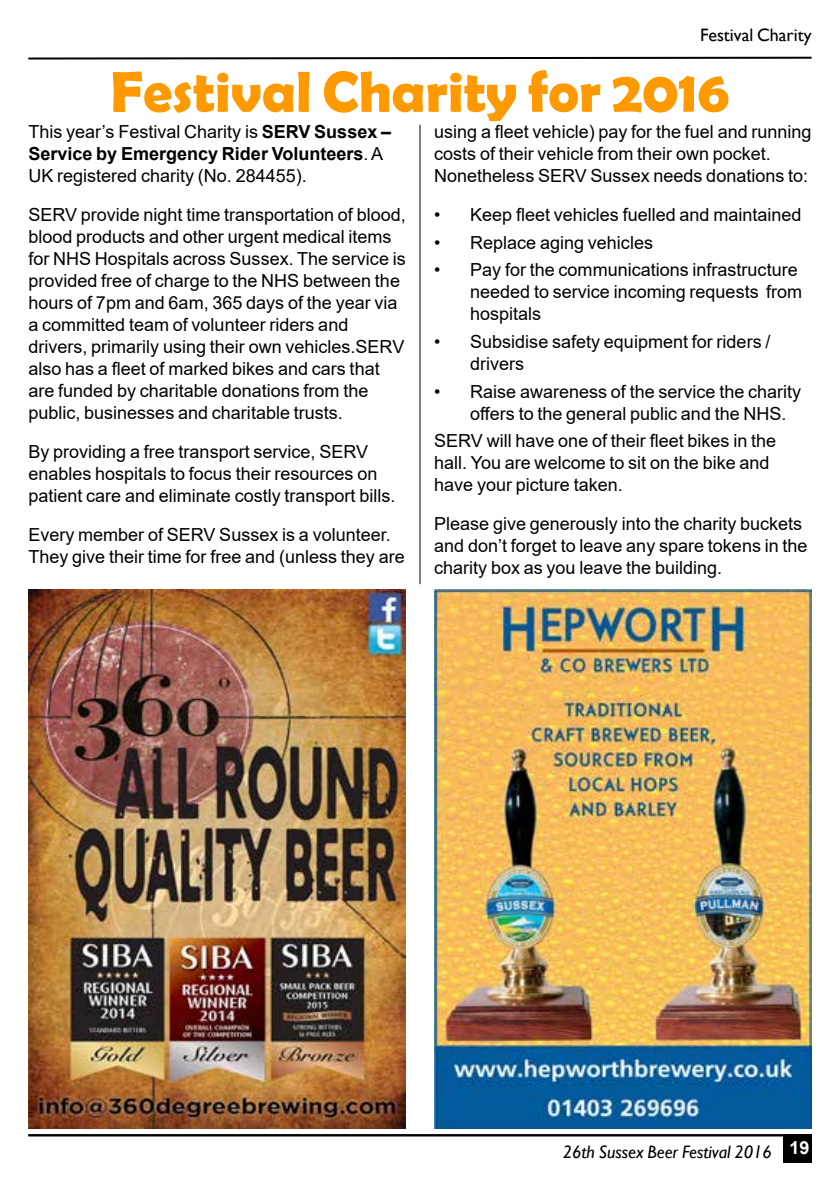
<style>
.page{position:relative;width:840px;height:1191px;background:#fff}
.page>*{position:absolute;margin:0;border:0;box-sizing:border-box;transform-origin:0 0}
.t1{font:700 58px "Berlin Sans FB Demi";color:#f90}
.t2{font:18px/22px "Arial";color:#000}
.t3{font:italic 18px "Gill Sans";color:#000}
.t4{font:18px "Gill Sans";color:#000}
.t5{font:700 18px "Arial";color:#fff}
.s1{font-weight:700}
</style>
<div class="page">
<div style="left:783px;top:1134px;width:28px;height:28px;background:#000"></div>
<hr style="left:28px;top:1134px;width:783px;height:2px;background:#000">
<svg style="left:28px;top:56px;width:784px;height:4px"></svg>
<hr style="left:419px;top:125px;width:1px;height:459px;background:#000">
<img style="left:434px;top:590px;width:377px;height:538px">
<img style="left:28px;top:590px;width:377px;height:538px">
<p class="t4" style="left:699px;top:24px;width:113px">Festival Charity</p>
<h1 class="t1" style="left:110px;top:58px;width:620px">Festival Charity for 2016</h1>
<p class="t2" style="left:28px;top:120px;width:364px">This year’s Festival Charity is <span class="s1">SERV Sussex –<br>Service by Emergency Rider Volunteers</span>. A<br>UK registered charity (No. 284455).</p>
<p class="t2" style="left:28px;top:203px;width:378px">SERV provide night time transportation of blood, blood products and other urgent medical items for NHS Hospitals across Sussex. The service is provided free of charge to the NHS between the hours of 7pm and 6am, 365 days of the year via a committed team of volunteer riders and drivers, primarily using their own vehicles.SERV also has a fleet of marked bikes and cars that are funded by charitable donations from the public, businesses and charitable trusts.</p>
<p class="t2" style="left:28px;top:440px;width:368px">By providing a free transport service, SERV enables hospitals to focus their resources on patient care and eliminate costly transport bills.</p>
<p class="t2" style="left:28px;top:523px;width:377px">Every member of SERV Sussex is a volunteer.<br>They give their time for free and (unless they are</p>
<p class="t2" style="left:434px;top:120px;width:378px">using a fleet vehicle) pay for the fuel and running costs of their vehicle from their own pocket.<br>Nonetheless SERV Sussex needs donations to:</p>
<p class="t2" style="left:434px;top:203px;width:368px">• Keep fleet vehicles fuelled and maintained</p>
<p class="t2" style="left:434px;top:231px;width:220px">• Replace aging vehicles</p>
<p class="t2" style="left:470px;top:259px;width:333px;text-indent:-36px">• Pay for the communications infrastructure needed to service incoming requests from hospitals</p>
<p class="t2" style="left:470px;top:330px;width:301px;text-indent:-36px">• Subsidise safety equipment for riders / drivers</p>
<p class="t2" style="left:470px;top:380px;width:332px;text-indent:-36px">• Raise awareness of the service the charity offers to the general public and the NHS.</p>
<p class="t2" style="left:434px;top:430px;width:343px">SERV will have one of their fleet bikes in the hall. You are welcome to sit on the bike and have your picture taken.</p>
<p class="t2" style="left:434px;top:513px;width:375px">Please give generously into the charity buckets and don’t forget to leave any spare tokens in the charity box as you leave the building.</p>
<p class="t3" style="left:562px;top:1140px;width:210px">26th Sussex Beer Festival 2016</p>
<p class="t5" style="left:789px;top:1135px;width:22px">19</p>
</div>
